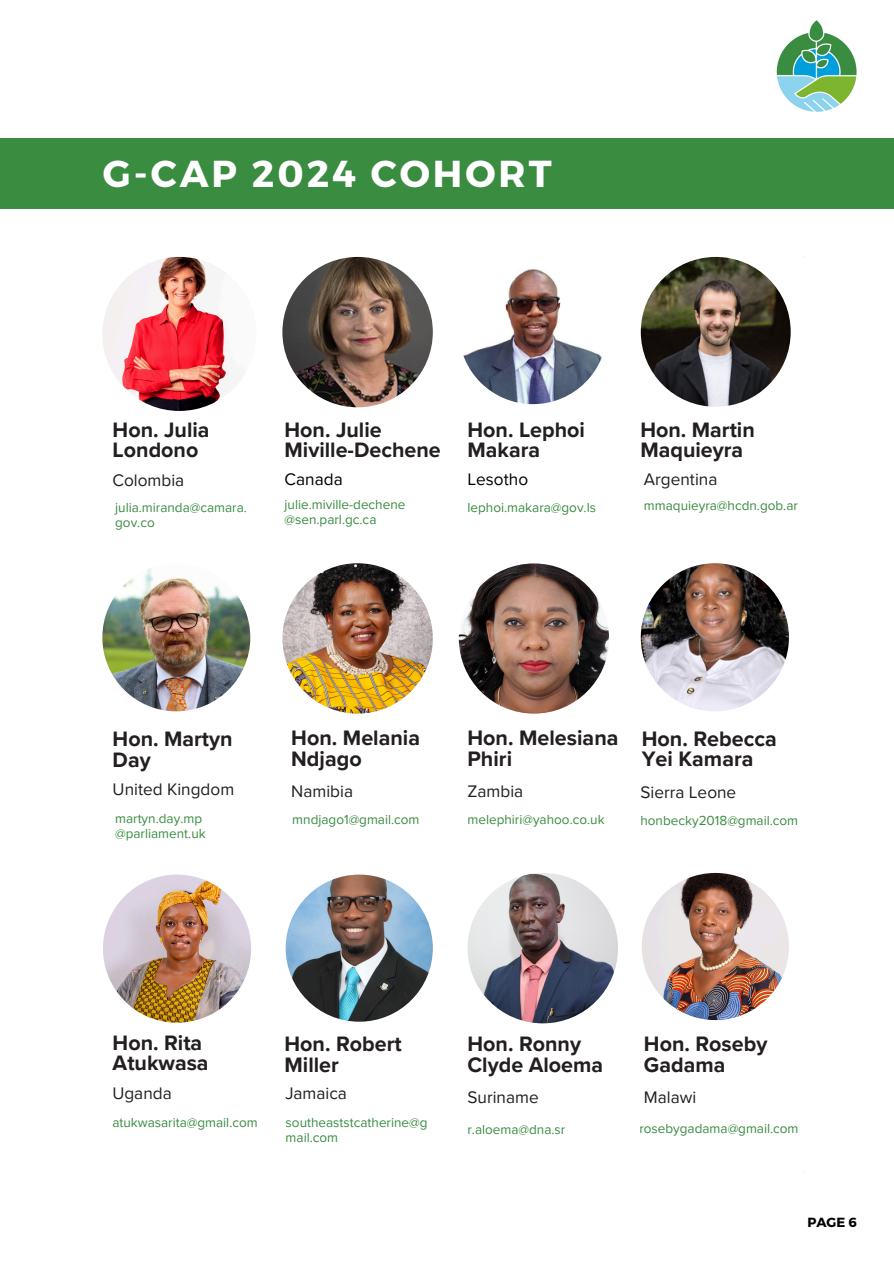
<style>
.page{position:relative;width:894px;height:1264px;background:#fff}
.page>*{position:absolute;margin:0;border:0;box-sizing:border-box;transform-origin:0 0}
.t1{font:700 37.5px "Montserrat";letter-spacing:.08em;color:#fff}
.t2{font:700 21.6px/20.2px "Proxima Nova";color:#231f20}
.t3{font:700 21.45px/20.5px "Proxima Nova";color:#231f20}
.t4{font:17.25px "Proxima Nova";color:#231f20}
.t5{font:17.25px "Proxima Nova";color:#000}
.t6{font:13.5px/14.5px "Proxima Nova";color:#3a8c41}
.t7{font:700 13.2px "Montserrat";color:#000}
</style>
<div class="page">
<img style="left:776px;top:20px;width:81px;height:92px">
<img style="left:102px;top:257px;width:154px;height:154px;border-radius:50%">
<img style="left:282px;top:257px;width:150px;height:150px;border-radius:50%">
<img style="left:458px;top:256px;width:149px;height:148px;border-radius:50%">
<img style="left:640px;top:257px;width:150px;height:150px;border-radius:50%">
<img style="left:102px;top:563px;width:148px;height:148px;border-radius:50%">
<img style="left:458px;top:563px;width:151px;height:150px;border-radius:50%">
<img style="left:640px;top:563px;width:148px;height:148px;border-radius:50%">
<img style="left:285px;top:874px;width:147px;height:147px;border-radius:50%">
<img style="left:467px;top:873px;width:150px;height:150px;border-radius:50%">
<img style="left:641px;top:873px;width:147px;height:147px;border-radius:50%">
<img style="left:282px;top:563px;width:150px;height:150px;border-radius:50%">
<img style="left:103px;top:874px;width:148px;height:148px;border-radius:50%">
<div style="left:0;top:139px;width:893px;height:70px;background:#3a8c41"></div>
<h3 class="t1" style="left:103px;top:149px;width:450px">G-CAP 2024 COHORT</h3>
<p class="t3" style="left:113px;top:419px;width:98px">Hon. Julia<br>Londono</p>
<h2 class="t4" style="left:112px;top:470px;width:73px">Colombia</h2>
<h3 class="t6" style="left:115px;top:500px;width:133px">julia.miranda@camara. gov.co</h3>
<p class="t3" style="left:284px;top:419px;width:158px">Hon. Julie<br>Miville-Dechene</p>
<p class="t5" style="left:284px;top:469px;width:60px">Canada</p>
<h3 class="t6" style="left:284px;top:497px;width:122px">julie.miville-dechene</h3>
<h3 class="t6" style="left:284px;top:512px;width:93px">@sen.parl.gc.ca</h3>
<h2 class="t3" style="left:467px;top:419px;width:119px">Hon. Lephoi<br>Makara</h2>
<h3 class="t5" style="left:467px;top:469px;width:62px">Lesotho</h3>
<p class="t3" style="left:640px;top:419px;width:116px">Hon. Martin<br>Maquieyra</p>
<p class="t4" style="left:643px;top:469px;width:75px">Argentina</p>
<p class="t6" style="left:467px;top:500px;width:130px">lephoi.makara@gov.ls</p>
<p class="t6" style="left:643px;top:498px;width:155px">mmaquieyra@hcdn.gob.ar</p>
<p class="t3" style="left:113px;top:729px;width:121px">Hon. Martyn<br>Day</p>
<p class="t4" style="left:113px;top:779px;width:123px">United Kingdom</p>
<p class="t6" style="left:115px;top:811px;width:88px">martyn.day.mp</p>
<h2 class="t6" style="left:115px;top:826px;width:92px">@parliament.uk</h2>
<h2 class="t2" style="left:291px;top:728px;width:130px">Hon. Melania<br>Ndjago</h2>
<h2 class="t4" style="left:291px;top:781px;width:63px">Namibia</h2>
<h3 class="t6" style="left:292px;top:813px;width:129px">mndjago1@gmail.com</h3>
<h2 class="t2" style="left:467px;top:728px;width:152px">Hon. Melesiana<br>Phiri</h2>
<h3 class="t4" style="left:467px;top:781px;width:57px">Zambia</h3>
<p class="t6" style="left:467px;top:813px;width:139px">melephiri@yahoo.co.uk</p>
<p class="t6" style="left:640px;top:813px;width:159px">honbecky2018@gmail.com</p>
<h2 class="t2" style="left:641px;top:729px;width:137px">Hon. Rebecca<br>Yei Kamara</h2>
<h2 class="t4" style="left:640px;top:781px;width:97px">Sierra Leone</h2>
<p class="t3" style="left:113px;top:1032px;width:97px">Hon. Rita<br>Atukwasa</p>
<h3 class="t4" style="left:112px;top:1083px;width:61px">Uganda</h3>
<h3 class="t6" style="left:112px;top:1115px;width:147px">atukwasarita@gmail.com</h3>
<p class="t3" style="left:284px;top:1034px;width:119px">Hon. Robert<br>Miller</p>
<p class="t4" style="left:285px;top:1083px;width:63px">Jamaica</p>
<h2 class="t6" style="left:285px;top:1115px;width:143px">southeaststcatherine@g mail.com</h2>
<h3 class="t3" style="left:467px;top:1034px;width:137px">Hon. Ronny<br>Clyde Aloema</h3>
<p class="t4" style="left:467px;top:1086px;width:73px">Suriname</p>
<p class="t6" style="left:467px;top:1122px;width:99px">r.aloema@dna.sr</p>
<p class="t6" style="left:639px;top:1121px;width:161px">rosebygadama@gmail.com</p>
<h2 class="t3" style="left:643px;top:1034px;width:125px">Hon. Roseby<br>Gadama</h2>
<h3 class="t4" style="left:643px;top:1086px;width:54px">Malawi</h3>
<h4 class="t7" style="left:807px;top:1213px;width:51px">PAGE 6</h4>
</div>
